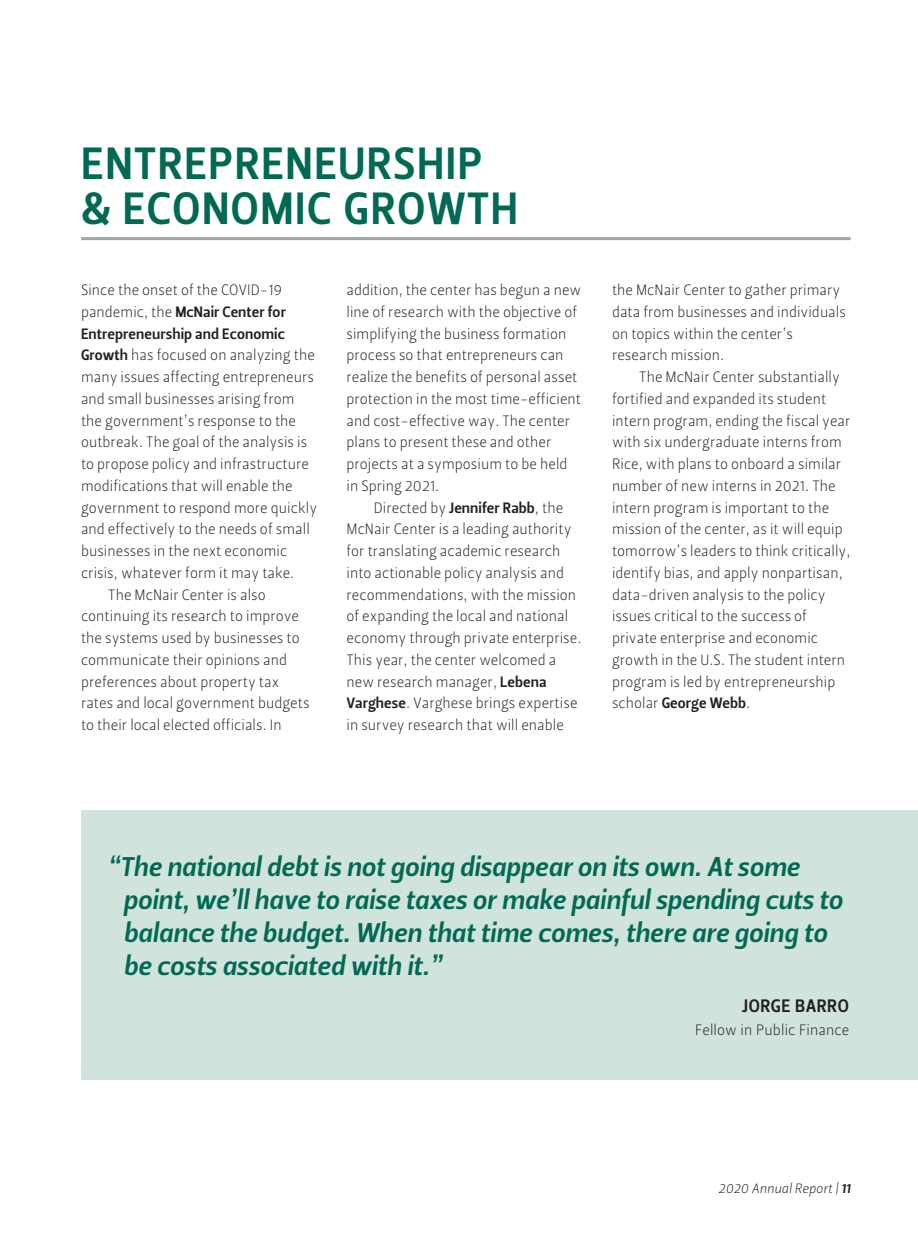
<style>
.page{position:relative;width:918px;height:1242px;background:#fff}
.page>*{position:absolute;margin:0;border:0;box-sizing:border-box;transform-origin:0 0}
.Rice_Section_name{font:45px/45px "Leitura Sans Grot 3";letter-spacing:.035em;color:#006954}
.PULL_QUOTE_LARGE{font:27px/33px "Leitura Sans Italic 3";color:#006954}
.t1{font:18px "Leitura Sans Grot 3";letter-spacing:.025em;color:#231f20}
.BODY_BASIC{font:15px/21.8px "Leitura Sans Grot 1";letter-spacing:.005em;color:#231f20}
.t2{font:13.5px "Leitura Sans Italic 1";color:#231f20}
.s1{font-family:"Leitura Sans Grot 3"}
.s2{font-family:"Leitura Sans Italic 3"}
</style>
<div class="page">
<hr style="left:81px;top:237px;width:769px;height:3px;background:#9fa3a6">
<div style="left:81px;top:810px;width:837px;height:270px;background:#d1e3dd"></div>
<p class="Rice_Section_name" style="left:81px;top:141px;width:439px">ENTREPRENEURSHIP &amp; ECONOMIC GROWTH</p>
<p class="BODY_BASIC" style="left:81px;top:279px;width:238px">Since the onset of the COVID-19 pandemic, the <span class="s1">McNair Center for Entrepreneurship and Economic Growth</span> has focused on analyzing the many issues affecting entrepreneurs and small businesses arising from the government’s response to the outbreak. The goal of the analysis is to propose policy and infrastructure modifications that will enable the government to respond more quickly and effectively to the needs of small businesses in the next economic crisis, whatever form it may take.</p>
<p class="BODY_BASIC" style="left:81px;top:584px;width:230px;text-indent:27px">The McNair Center is also continuing its research to improve the systems used by businesses to communicate their opinions and preferences about property tax rates and local government budgets to their local elected officials. In</p>
<p class="BODY_BASIC" style="left:346px;top:279px;width:236px">addition, the center has begun a new line of research with the objective of simplifying the business formation process so that entrepreneurs can realize the benefits of personal asset protection in the most time-efficient and cost-effective way. The center plans to present these and other projects at a symposium to be held in Spring 2021.</p>
<p class="BODY_BASIC" style="left:346px;top:497px;width:236px;text-indent:27px">Directed by <span class="s1">Jennifer Rabb</span>, the McNair Center is a leading authority for translating academic research into actionable policy analysis and recommendations, with the mission of expanding the local and national economy through private enterprise.<br>This year, the center welcomed a new research manager, <span class="s1">Lebena Varghese</span>. Varghese brings expertise in survey research that will enable</p>
<p class="BODY_BASIC" style="left:612px;top:279px;width:235px">the McNair Center to gather primary data from businesses and individuals on topics within the center’s research mission.</p>
<p class="BODY_BASIC" style="left:612px;top:366px;width:240px;text-indent:27px">The McNair Center substantially fortified and expanded its student intern program, ending the fiscal year with six undergraduate interns from Rice, with plans to onboard a similar number of new interns in 2021. The intern program is important to the mission of the center, as it will equip tomorrow’s leaders to think critically, identify bias, and apply nonpartisan, data-driven analysis to the policy issues critical to the success of private enterprise and economic growth in the U.S. The student intern program is led by entrepreneurship scholar <span class="s1">George Webb</span>.</p>
<p class="PULL_QUOTE_LARGE" style="left:123px;top:850px;width:721px;text-indent:-16px">“The national debt is not going disappear on its own. At some point, we’ll have to raise taxes or make painful spending cuts to balance the budget. When that time comes, there are going to be costs associated with it.”</p>
<p class="t1" style="left:742px;top:996px;width:108px">JORGE BARRO</p>
<p class="BODY_BASIC" style="left:695px;top:1019px;width:156px">Fellow in Public Finance</p>
<p class="t2" style="left:718px;top:1181px;width:134px">2020 Annual Report | <span class="s2">11</span></p>
</div>
